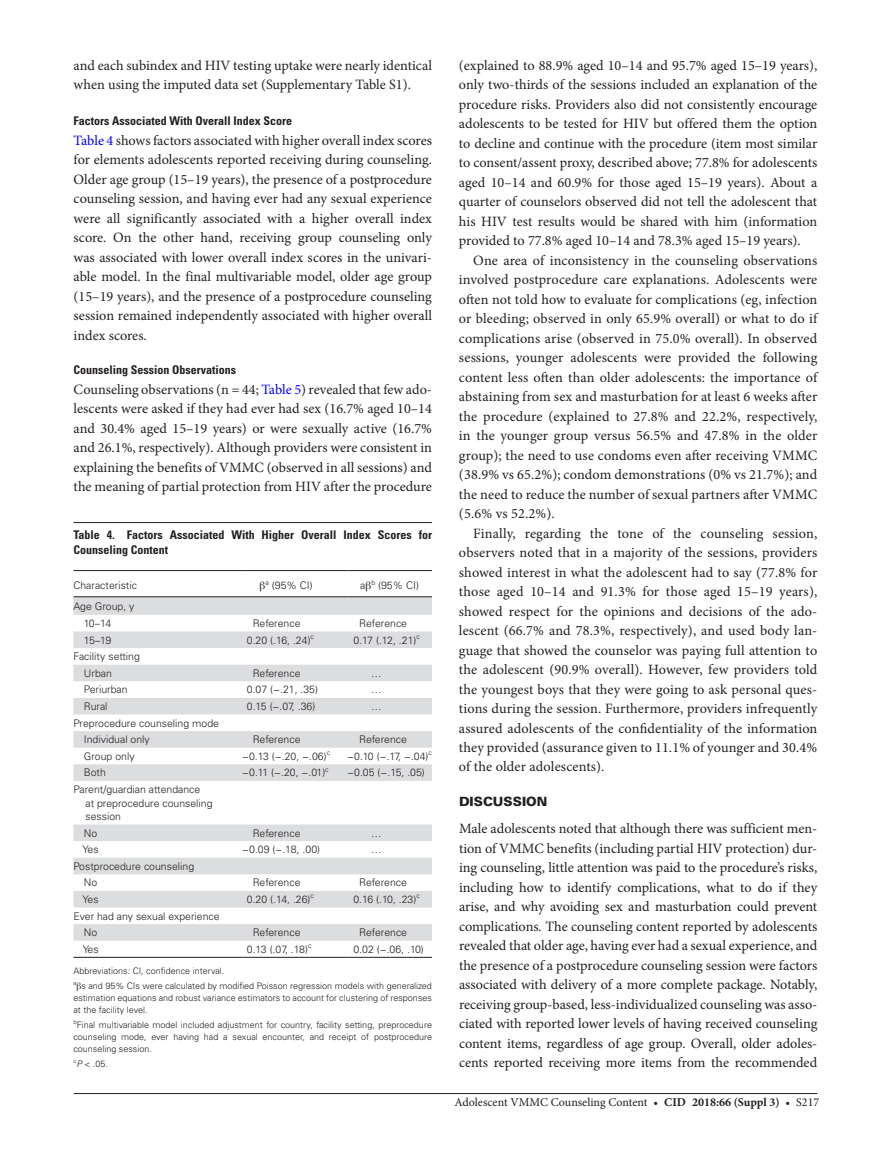
<style>
.page{position:relative;width:891px;height:1174px;background:#fff}
.page>*{position:absolute;margin:0;border:0;box-sizing:border-box;transform-origin:0 0}
.t1{font:14.25px/19.5px "Minion Pro";color:#231f20;text-align:justify}
.t2{font:900 12.75px "Univers LT Std";color:#231f20}
.t3{font:700 condensed 12px/15px "Univers LT Std";color:#231f20}
.t4{font:12px "Minion Pro";color:#231f20}
.t5{font:300 10.5px/16.6px "Univers LT Std";color:#231f20}
.t6{font:300 9px/12px "Univers LT Std";color:#231f20;text-align:justify}
.t7{font:300 6px "Univers LT Std";color:#231f20}
.s1{color:#00f}
.s2{font-family:"Gandhari Unicode";font-weight:400}
.s3{font-style:italic}
.s4{font-weight:700}
</style>
<div class="page">
<hr style="left:74px;top:1093px;width:743px;height:1px;background:#231f20">
<hr style="left:73px;top:522px;width:359px;height:1px;background:#231f20">
<svg style="left:73px;top:597px;width:359px;height:344px"></svg>
<hr style="left:73px;top:570px;width:169px;height:1px;background:#231f20">
<hr style="left:73px;top:596px;width:169px;height:1px;background:#231f20">
<hr style="left:242px;top:570px;width:105px;height:1px;background:#231f20">
<hr style="left:242px;top:596px;width:105px;height:1px;background:#231f20">
<hr style="left:347px;top:570px;width:85px;height:1px;background:#231f20">
<hr style="left:347px;top:596px;width:85px;height:1px;background:#231f20">
<hr style="left:73px;top:957px;width:169px;height:1px;background:#231f20">
<hr style="left:242px;top:957px;width:105px;height:1px;background:#231f20">
<hr style="left:347px;top:957px;width:85px;height:1px;background:#231f20">
<p class="t1" style="left:74px;top:55px;width:360px">and each subindex and HIV testing uptake were nearly identical when using the imputed data set (Supplementary Table S1).</p>
<p class="t3" style="left:74px;top:113px;width:220px">Factors Associated With Overall Index Score</p>
<p class="t1" style="left:74px;top:130px;width:360px"><span class="s1">Table 4</span> shows factors associated with higher overall index scores for elements adolescents reported receiving during counseling.<br>Older age group (15–19 years), the presence of a postprocedure counseling session, and having ever had any sexual experience were all significantly associated with a higher overall index score. On the other hand, receiving group counseling only was associated with lower overall index scores in the univari&shy;able model. In the final multivariable model, older age group (15–19 years), and the presence of a postprocedure counseling session remained independently associated with higher overall index scores.</p>
<p class="t3" style="left:74px;top:362px;width:164px">Counseling Session Observations</p>
<p class="t1" style="left:74px;top:379px;width:360px">Counseling observations (n = 44; <span class="s1">Table 5</span>) revealed that few ado&shy;lescents were asked if they had ever had sex (16.7% aged 10–14 and 30.4% aged 15–19 years) or were sexually active (16.7% and 26.1%, respectively). Although providers were consistent in explaining the benefits of VMMC (observed in all sessions) and the meaning of partial protection from HIV after the procedure</p>
<p class="t3" style="left:73px;top:528px;width:360px">Table 4. Factors Associated With Higher Overall Index Scores for<br>Counseling Content</p>
<p class="t5" style="left:73px;top:577px;width:65px">Characteristic</p>
<p class="t5" style="left:260px;top:577px;width:55px"><span class="s2">β</span><sup>a</sup> (95% CI)</p>
<p class="t5" style="left:360px;top:577px;width:60px">a<span class="s2">β</span><sup>b</sup> (95% CI)</p>
<p class="t5" style="left:84px;top:598px;width:52px;text-indent:-10px">Age Group, y<br>10–14</p>
<p class="t5" style="left:253px;top:615px;width:49px">Reference</p>
<p class="t5" style="left:359px;top:615px;width:49px">Reference</p>
<p class="t5" style="left:84px;top:632px;width:29px">15–19</p>
<p class="t5" style="left:247px;top:632px;width:69px">0.20 (.16, .24)<sup>c</sup></p>
<p class="t5" style="left:353px;top:632px;width:68px">0.17 (.12, .21)<sup>c</sup></p>
<p class="t5" style="left:84px;top:648px;width:58px;text-indent:-10px">Facility setting<br>Urban</p>
<p class="t5" style="left:253px;top:665px;width:49px">Reference</p>
<p class="t5" style="left:371px;top:665px;width:12px">…</p>
<p class="t5" style="left:84px;top:681px;width:45px">Periurban</p>
<p class="t5" style="left:247px;top:681px;width:73px">0.07 (−.21, .35)</p>
<p class="t5" style="left:371px;top:681px;width:12px">…</p>
<p class="t5" style="left:84px;top:698px;width:25px">Rural</p>
<p class="t5" style="left:247px;top:698px;width:70px">0.15 (−.07, .36)</p>
<p class="t5" style="left:371px;top:698px;width:12px">…</p>
<p class="t5" style="left:84px;top:715px;width:137px;text-indent:-10px">Preprocedure counseling mode<br>Individual only</p>
<p class="t5" style="left:253px;top:731px;width:49px">Reference</p>
<p class="t5" style="left:359px;top:731px;width:49px">Reference</p>
<p class="t5" style="left:84px;top:748px;width:52px">Group only</p>
<p class="t5" style="left:242px;top:748px;width:89px">−0.13 (−.20, −.06)<sup>c</sup></p>
<p class="t5" style="left:347px;top:748px;width:86px">−0.10 (−.17, −.04)<sup>c</sup></p>
<p class="t5" style="left:84px;top:764px;width:23px">Both</p>
<p class="t5" style="left:242px;top:764px;width:88px">−0.11 (−.20, −.01)<sup>c</sup></p>
<p class="t5" style="left:347px;top:764px;width:79px">−0.05 (−.15, .05)</p>
<p class="t5" style="left:85px;top:783px;width:129px;line-height:13.5px;text-indent:-12px">Parent/guardian attendance<br>at preprocedure counseling session</p>
<p class="t5" style="left:84px;top:825px;width:15px">No</p>
<p class="t5" style="left:253px;top:825px;width:49px">Reference</p>
<p class="t5" style="left:371px;top:825px;width:12px">…</p>
<p class="t5" style="left:83px;top:841px;width:18px">Yes</p>
<p class="t5" style="left:242px;top:841px;width:79px">−0.09 (−.18, .00)</p>
<p class="t5" style="left:371px;top:841px;width:12px">…</p>
<p class="t5" style="left:84px;top:858px;width:112px;text-indent:-10px">Postprocedure counseling<br>No</p>
<p class="t5" style="left:253px;top:874px;width:49px">Reference</p>
<p class="t5" style="left:359px;top:874px;width:49px">Reference</p>
<p class="t5" style="left:83px;top:891px;width:18px">Yes</p>
<p class="t5" style="left:247px;top:891px;width:69px">0.20 (.14, .26)<sup>c</sup></p>
<p class="t5" style="left:353px;top:891px;width:68px">0.16 (.10, .23)<sup>c</sup></p>
<p class="t5" style="left:84px;top:908px;width:137px;text-indent:-10px">Ever had any sexual experience<br>No</p>
<p class="t5" style="left:253px;top:924px;width:49px">Reference</p>
<p class="t5" style="left:359px;top:924px;width:49px">Reference</p>
<p class="t5" style="left:83px;top:941px;width:18px">Yes</p>
<p class="t5" style="left:247px;top:941px;width:66px">0.13 (.07, .18)<sup>c</sup></p>
<p class="t5" style="left:353px;top:941px;width:72px">0.02 (−.06, .10)</p>
<p class="t6" style="left:73px;top:965px;width:153px">Abbreviations: CI, confidence interval.</p>
<p class="t7" style="left:73px;top:979px;width:4px">a</p>
<p class="t6" style="left:73px;top:980px;width:360px;text-indent:3px"><span class="s2">β</span>s and 95% CIs were calculated by modified Poisson regression models with generalized estimation equations and robust variance estimators to account for clustering of responses at the facility level.</p>
<p class="t7" style="left:73px;top:1018px;width:5px">b</p>
<p class="t6" style="left:73px;top:1019px;width:360px;text-indent:3px">Final multivariable model included adjustment for country, facility setting, preprocedure counseling mode, ever having had a sexual encounter, and receipt of postprocedure counseling session.</p>
<p class="t6" style="left:73px;top:1058px;width:36px"><sup>c</sup><span class="s3">P</span> &lt; .05.</p>
<p class="t1" style="left:459px;top:55px;width:360px">(explained to 88.9% aged 10–14 and 95.7% aged 15–19 years), only two-thirds of the sessions included an explanation of the procedure risks. Providers also did not consistently encourage adolescents to be tested for HIV but offered them the option to decline and continue with the procedure (item most similar to consent/assent proxy, described above; 77.8% for adolescents aged 10–14 and 60.9% for those aged 15–19 years). About a quarter of counselors observed did not tell the adolescent that his HIV test results would be shared with him (information provided to 77.8% aged 10–14 and 78.3% aged 15–19 years).</p>
<p class="t1" style="left:459px;top:250px;width:360px;text-indent:14px">One area of inconsistency in the counseling observations involved postprocedure care explanations. Adolescents were often not told how to evaluate for complications (eg, infection or bleeding; observed in only 65.9% overall) or what to do if complications arise (observed in 75.0% overall). In observed sessions, younger adolescents were provided the following content less often than older adolescents: the importance of abstaining from sex and masturbation for at least 6 weeks after the procedure (explained to 27.8% and 22.2%, respectively, in the younger group versus 56.5% and 47.8% in the older group); the need to use condoms even after receiving VMMC (38.9% vs 65.2%); condom demonstrations (0% vs 21.7%); and the need to reduce the number of sexual partners after VMMC (5.6% vs 52.2%).</p>
<p class="t1" style="left:459px;top:523px;width:360px;text-indent:14px">Finally, regarding the tone of the counseling session, observers noted that in a majority of the sessions, providers showed interest in what the adolescent had to say (77.8% for those aged 10–14 and 91.3% for those aged 15–19 years), showed respect for the opinions and decisions of the ado&shy;lescent (66.7% and 78.3%, respectively), and used body lan&shy;guage that showed the counselor was paying full attention to the adolescent (90.9% overall). However, few providers told the youngest boys that they were going to ask personal ques&shy;tions during the session. Furthermore, providers infrequently assured adolescents of the confidentiality of the information they provided (assurance given to 11.1% of younger and 30.4% of the older adolescents).</p>
<p class="t2" style="left:459px;top:794px;width:90px">DISCUSSION</p>
<p class="t1" style="left:459px;top:819px;width:360px">Male adolescents noted that although there was sufficient men&shy;tion of VMMC benefits (including partial HIV protection) dur&shy;ing counseling, little attention was paid to the procedure’s risks, including how to identify complications, what to do if they arise, and why avoiding sex and masturbation could prevent complications. The counseling content reported by adolescents revealed that older age, having ever had a sexual experience, and the presence of a postprocedure counseling session were factors associated with delivery of a more complete package. Notably, receiving group-based, less-individualized counseling was asso&shy;ciated with reported lower levels of having received counseling content items, regardless of age group. Overall, older adoles&shy;cents reported receiving more items from the recommended</p>
<p class="t4" style="left:455px;top:1094px;width:366px">Adolescent VMMC Counseling Content • <span class="s4">CID 2018:66 (Suppl 3)</span> • S217</p>
</div>
